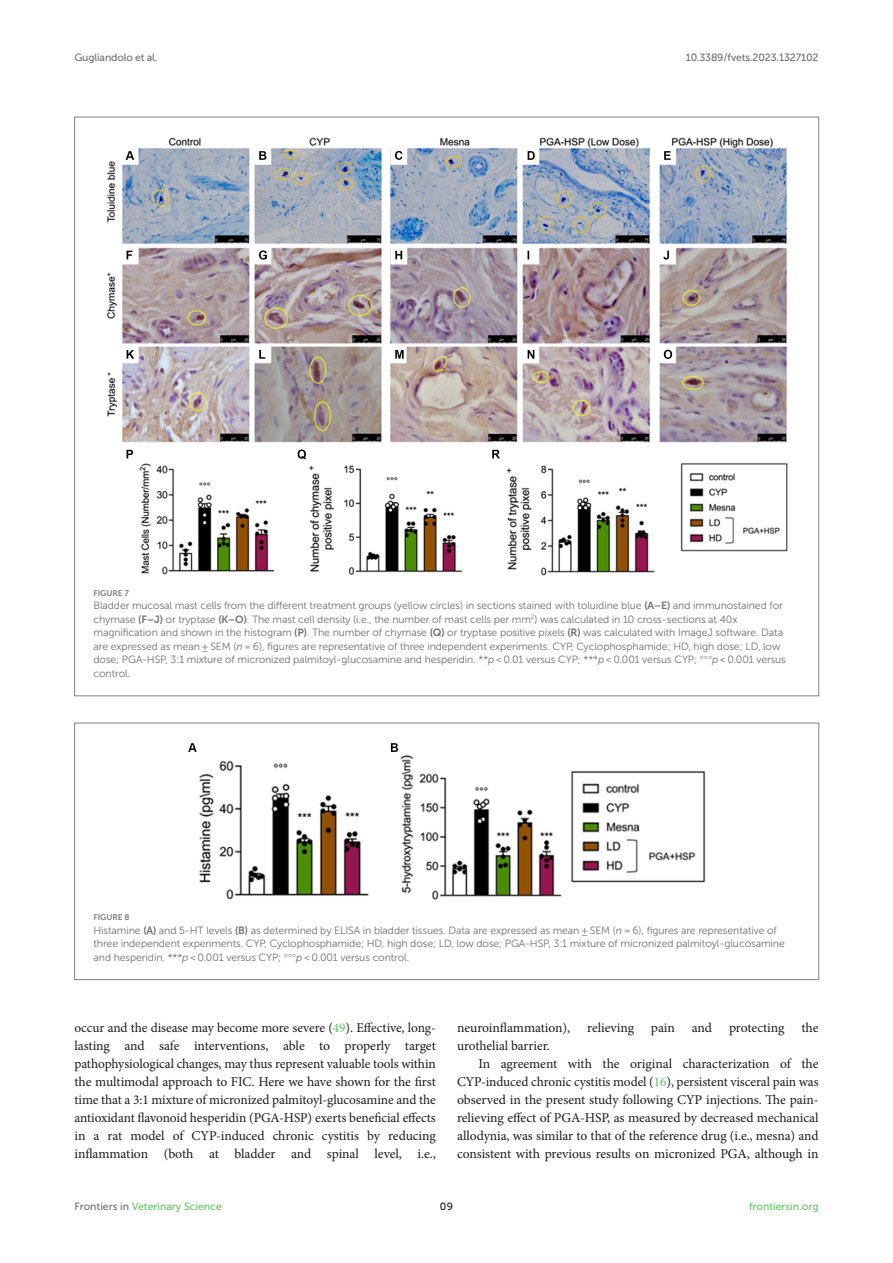
<style>
.page{position:relative;width:893px;height:1263px;background:#fff}
.page>*{position:absolute;margin:0;border:0;box-sizing:border-box;transform-origin:0 0}
.TEXT_FLUSH{font:13.5px/18px "Minion Pro";letter-spacing:-.005em;color:#1b1c1b;text-align:justify}
.TEXT{font:13.5px/18px "Minion Pro";letter-spacing:-.005em;color:#1b1c1b;text-align:justify}
.FIG_LEG{font:10.5px/13.5px "Museo Sans 300";letter-spacing:-.01em;color:#706f70}
.t1{font:10.5px "Museo Sans 500";color:#65c161}
.t2{font:10.5px "Museo Sans 500";letter-spacing:-.015em;color:#706f70}
.t3{font:10.5px "Museo Sans 500";color:#1b1c1b}
.FIG_HD{font:8.25px "Museo Sans 700";letter-spacing:-.01em;color:#7e7f7f}
.s1{font-family:"Museo Sans 700"}
.s2{font-style:italic}
.s3{font-family:"STIX"}
.s4{color:#65c161}
.s5{color:#706f70}
</style>
<div class="page">
<img style="left:106px;top:137px;width:682px;height:439px">
<img style="left:188px;top:743px;width:518px;height:157px">
<div style="left:74px;top:723px;width:745px;height:257px;border:1px solid #808285"></div>
<p class="t2" style="left:74px;top:51px;width:85px">Gugliandolo et al.</p>
<p class="t2" style="left:686px;top:51px;width:134px">10.3389/fvets.2023.1327102</p>
<p class="FIG_HD" style="left:94px;top:588px;width:37px">FIGURE 7</p>
<p class="FIG_LEG" style="left:94px;top:599px;width:694px">Bladder mucosal mast cells from the different treatment groups (yellow circles) in sections stained with toluidine blue <span class="s1">(A–E)</span> and immunostained for chymase <span class="s1">(F–J)</span> or tryptase <span class="s1">(K–O)</span>. The mast cell density (i.e., the number of mast cells per mm<sup>2</sup>) was calculated in 10 cross-sections at 40x magnification and shown in the histogram <span class="s1">(P)</span>. The number of chymase <span class="s1">(Q)</span> or tryptase positive pixels <span class="s1">(R)</span> was calculated with ImageJ software. Data are expressed as mean ± SEM (<span class="s2">n</span> = 6), figures are representative of three independent experiments. CYP, Cyclophosphamide; HD, high dose; LD, low dose; PGA-HSP, 3:1 mixture of micronized palmitoyl-glucosamine and hesperidin. **<span class="s2">p</span> &lt; 0.01 versus CYP; ***<span class="s2">p</span> &lt; 0.001 versus CYP; <span class="s3">°°°</span><span class="s2">p</span> &lt; 0.001 versus control.</p>
<p class="FIG_HD" style="left:94px;top:913px;width:37px">FIGURE 8</p>
<p class="FIG_LEG" style="left:94px;top:923px;width:693px">Histamine <span class="s1">(A)</span> and 5-HT levels <span class="s1">(B)</span> as determined by ELISA in bladder tissues. Data are expressed as mean ± SEM (<span class="s2">n</span> = 6), figures are representative of three independent experiments. CYP, Cyclophosphamide; HD, high dose; LD, low dose; PGA-HSP, 3:1 mixture of micronized palmitoyl-glucosamine and hesperidin. ***<span class="s2">p</span> &lt; 0.001 versus CYP; <span class="s3">°°°</span><span class="s2">p</span> &lt; 0.001 versus control.</p>
<p class="TEXT_FLUSH" style="left:74px;top:1019px;width:363px">occur and the disease may become more severe (<span class="s4">49</span>). Effective, long&shy;lasting and safe interventions, able to properly target pathophysiological changes, may thus represent valuable tools within the multimodal approach to FIC. Here we have shown for the first time that a 3:1 mixture of micronized palmitoyl-glucosamine and the antioxidant flavonoid hesperidin (PGA-HSP) exerts beneficial effects in a rat model of CYP-induced chronic cystitis by reducing inflammation (both at bladder and spinal level, i.e.,</p>
<p class="TEXT_FLUSH" style="left:457px;top:1019px;width:115px">neuroinflammation),</p>
<p class="TEXT_FLUSH" style="left:587px;top:1019px;width:48px">relieving</p>
<p class="TEXT_FLUSH" style="left:651px;top:1019px;width:25px">pain</p>
<p class="TEXT_FLUSH" style="left:692px;top:1019px;width:22px">and</p>
<p class="TEXT_FLUSH" style="left:729px;top:1019px;width:57px">protecting</p>
<p class="TEXT_FLUSH" style="left:801px;top:1019px;width:19px">the</p>
<p class="TEXT_FLUSH" style="left:457px;top:1037px;width:94px">urothelial barrier.</p>
<p class="TEXT" style="left:457px;top:1055px;width:363px;text-indent:21px">In agreement with the original characterization of the CYP-induced chronic cystitis model (<span class="s4">16</span>), persistent visceral pain was observed in the present study following CYP injections. The pain&shy;relieving effect of PGA-HSP, as measured by decreased mechanical allodynia, was similar to that of the reference drug (i.e., mesna) and consistent with previous results on micronized PGA, although in</p>
<p class="t1" style="left:74px;top:1200px;width:149px"><span class="s5">Frontiers in</span> Veterinary Science</p>
<p class="t3" style="left:440px;top:1200px;width:15px">09</p>
<p class="t1" style="left:749px;top:1200px;width:71px">frontiersin.org</p>
</div>
